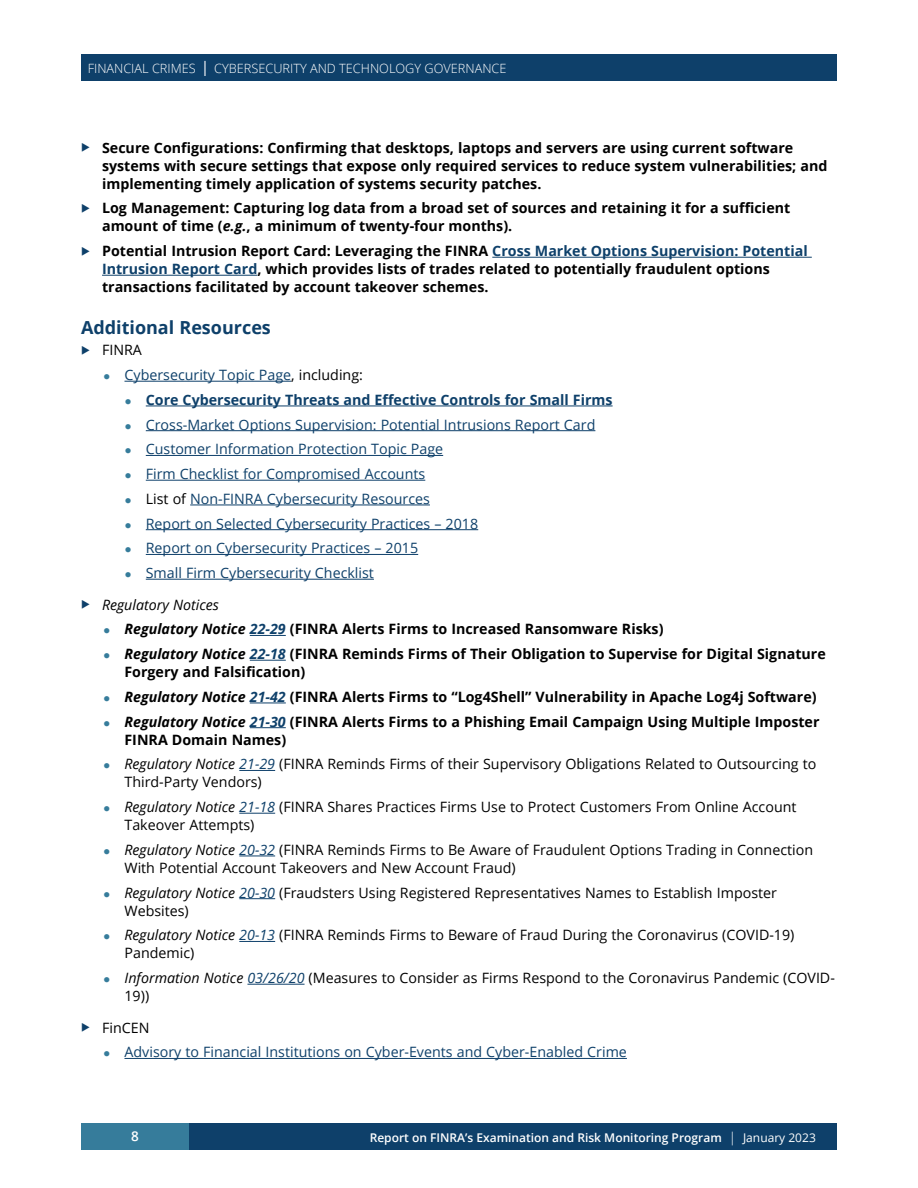
<style>
.page{position:relative;width:918px;height:1188px;background:#fff}
.page>*{position:absolute;margin:0;border:0;box-sizing:border-box;transform-origin:0 0}
.t1{font:700 18px "Open Sans";color:#0e406a}
.t2{font:700 14.25px/18px "Open Sans";color:#000}
.t3{font:14.25px/24.8px "Open Sans";color:#000}
.t4{font:14.25px/24.8px "Open Sans";color:#0e406a}
.t5{font:700 14.25px "Open Sans";color:#0e406a}
.t6{font:600 13.5px "Open Sans";color:#fff}
.t7{font:300 12.75px "Open Sans";color:#fff}
.t8{font:600 12px "Open Sans";color:#fff}
.s1{font-size:21px}
.s2{font-style:italic}
.s3{color:#0e406a}
.s4{color:#000}
.s5{font-weight:400;font-style:italic}
.s6{font-style:italic;color:#0e406a}
.s7{font-weight:700}
.s8{font-weight:300;font-size:13.5px}
.s9{font-weight:400}
</style>
<div class="page">
<div style="left:189px;top:1123px;width:648px;height:27px;background:#0e406a"></div>
<div style="left:81px;top:1123px;width:108px;height:27px;background:#367c9b"></div>
<div style="left:81px;top:54px;width:756px;height:27px;background:#0e406a"></div>
<hr style="left:492px;top:257px;width:320px;height:1px;background:#0e406a">
<hr style="left:102px;top:275px;width:155px;height:1px;background:#0e406a">
<hr style="left:124px;top:381px;width:167px;height:1px;background:#0e406a">
<hr style="left:146px;top:406px;width:467px;height:1px;background:#0e406a">
<hr style="left:146px;top:430px;width:449px;height:1px;background:#0e406a">
<hr style="left:146px;top:455px;width:297px;height:1px;background:#0e406a">
<hr style="left:146px;top:480px;width:279px;height:1px;background:#0e406a">
<hr style="left:190px;top:505px;width:240px;height:1px;background:#0e406a">
<hr style="left:146px;top:529px;width:332px;height:1px;background:#0e406a">
<hr style="left:146px;top:554px;width:272px;height:1px;background:#0e406a">
<hr style="left:146px;top:579px;width:228px;height:1px;background:#0e406a">
<hr style="left:250px;top:635px;width:36px;height:1px;background:#0e406a">
<hr style="left:250px;top:660px;width:36px;height:1px;background:#0e406a">
<hr style="left:250px;top:703px;width:36px;height:1px;background:#0e406a">
<hr style="left:250px;top:727px;width:36px;height:1px;background:#0e406a">
<hr style="left:239px;top:770px;width:36px;height:1px;background:#0e406a">
<hr style="left:239px;top:813px;width:36px;height:1px;background:#0e406a">
<hr style="left:239px;top:856px;width:36px;height:1px;background:#0e406a">
<hr style="left:239px;top:898px;width:36px;height:1px;background:#0e406a">
<hr style="left:239px;top:941px;width:36px;height:1px;background:#0e406a">
<hr style="left:247px;top:984px;width:58px;height:1px;background:#0e406a">
<hr style="left:124px;top:1058px;width:503px;height:1px;background:#0e406a">
<p class="t7" style="left:88px;top:59px;width:420px">FINANCIAL CRIMES <span class="s1">I</span> CYBERSECURITY AND TECHNOLOGY GOVERNANCE</p>
<p class="t2" style="left:102px;top:138px;width:727px">Secure Configurations: Confirming that desktops, laptops and servers are using current software systems with secure settings that expose only required services to reduce system vulnerabilities; and implementing timely application of systems security patches.</p>
<p class="t2" style="left:102px;top:199px;width:690px">Log Management: Capturing log data from a broad set of sources and retaining it for a sufficient amount of time (<span class="s2">e.g.</span>, a minimum of twenty-four months).</p>
<p class="t2" style="left:102px;top:242px;width:707px">Potential Intrusion Report Card: Leveraging the FINRA <span class="s3">Cross Market Options Supervision: Potential<br>Intrusion Report Card</span>, which provides lists of trades related to potentially fraudulent options transactions facilitated by account takeover schemes.</p>
<p class="t1" style="left:81px;top:315px;width:191px">Additional Resources</p>
<p class="t3" style="left:102px;top:337px;width:41px">FINRA</p>
<p class="t4" style="left:124px;top:362px;width:240px">Cybersecurity Topic Page<span class="s4">, including:</span></p>
<p class="t5" style="left:146px;top:390px;width:468px">Core Cybersecurity Threats and Effective Controls for Small Firms</p>
<p class="t4" style="left:146px;top:412px;width:451px">Cross-Market Options Supervision: Potential Intrusions Report Card Customer Information Protection Topic Page<br>Firm Checklist for Compromised Accounts<br><span class="s4">List of</span> Non-FINRA Cybersecurity Resources<br>Report on Selected Cybersecurity Practices – 2018<br>Report on Cybersecurity Practices – 2015<br>Small Firm Cybersecurity Checklist</p>
<p class="t2" style="left:124px;top:592px;width:703px;line-height:24.8px;text-indent:-22px"><span class="s5">Regulatory Notices<br></span><span class="s2">Regulatory Notice</span> <span class="s6">22-29</span> (FINRA Alerts Firms to Increased Ransomware Risks)<br><span class="s2">Regulatory Notice</span> <span class="s6">22-18</span> (FINRA Reminds Firms of Their Obligation to Supervise for Digital Signature</p>
<p class="t2" style="left:124px;top:659px;width:697px;line-height:24.8px">Forgery and Falsification)<br><span class="s2">Regulatory Notice</span> <span class="s6">21-42</span> (FINRA Alerts Firms to “Log4Shell” Vulnerability in Apache Log4j Software)<br><span class="s2">Regulatory Notice</span> <span class="s6">21-30</span> (FINRA Alerts Firms to a Phishing Email Campaign Using Multiple Imposter</p>
<p class="t3" style="left:124px;top:727px;width:693px"><span class="s7">FINRA Domain Names)<br></span><span class="s2">Regulatory Notice</span> <span class="s6">21-29</span> (FINRA Reminds Firms of their Supervisory Obligations Related to Outsourcing to</p>
<p class="t3" style="left:124px;top:769px;width:674px">Third-Party Vendors)<br><span class="s2">Regulatory Notice</span> <span class="s6">21-18</span> (FINRA Shares Practices Firms Use to Protect Customers From Online Account</p>
<p class="t3" style="left:124px;top:812px;width:690px">Takeover Attempts)<br><span class="s2">Regulatory Notice</span> <span class="s6">20-32</span> (FINRA Reminds Firms to Be Aware of Fraudulent Options Trading in Connection</p>
<p class="t3" style="left:124px;top:855px;width:654px">With Potential Account Takeovers and New Account Fraud)<br><span class="s2">Regulatory Notice</span> <span class="s6">20-30</span> (Fraudsters Using Registered Representatives Names to Establish Imposter</p>
<p class="t3" style="left:124px;top:898px;width:672px">Websites)<br><span class="s2">Regulatory Notice</span> <span class="s6">20-13</span> (FINRA Reminds Firms to Beware of Fraud During the Coronavirus (COVID-19)</p>
<p class="t3" style="left:124px;top:940px;width:712px">Pandemic)<br><span class="s2">Information Notice</span> <span class="s6">03/26/20</span> (Measures to Consider as Firms Respond to the Coronavirus Pandemic (COVID-</p>
<p class="t3" style="left:124px;top:983px;width:26px">19))</p>
<p class="t3" style="left:102px;top:1015px;width:49px">FinCEN</p>
<p class="t4" style="left:124px;top:1039px;width:504px">Advisory to Financial Institutions on Cyber-Events and Cyber-Enabled Crime</p>
<p class="t6" style="left:131px;top:1127px;width:9px">8</p>
<p class="t8" style="left:370px;top:1129px;width:448px">Report on FINRA’s Examination and Risk Monitoring Program <span class="s8">|</span> <span class="s9">January 2023</span></p>
</div>
